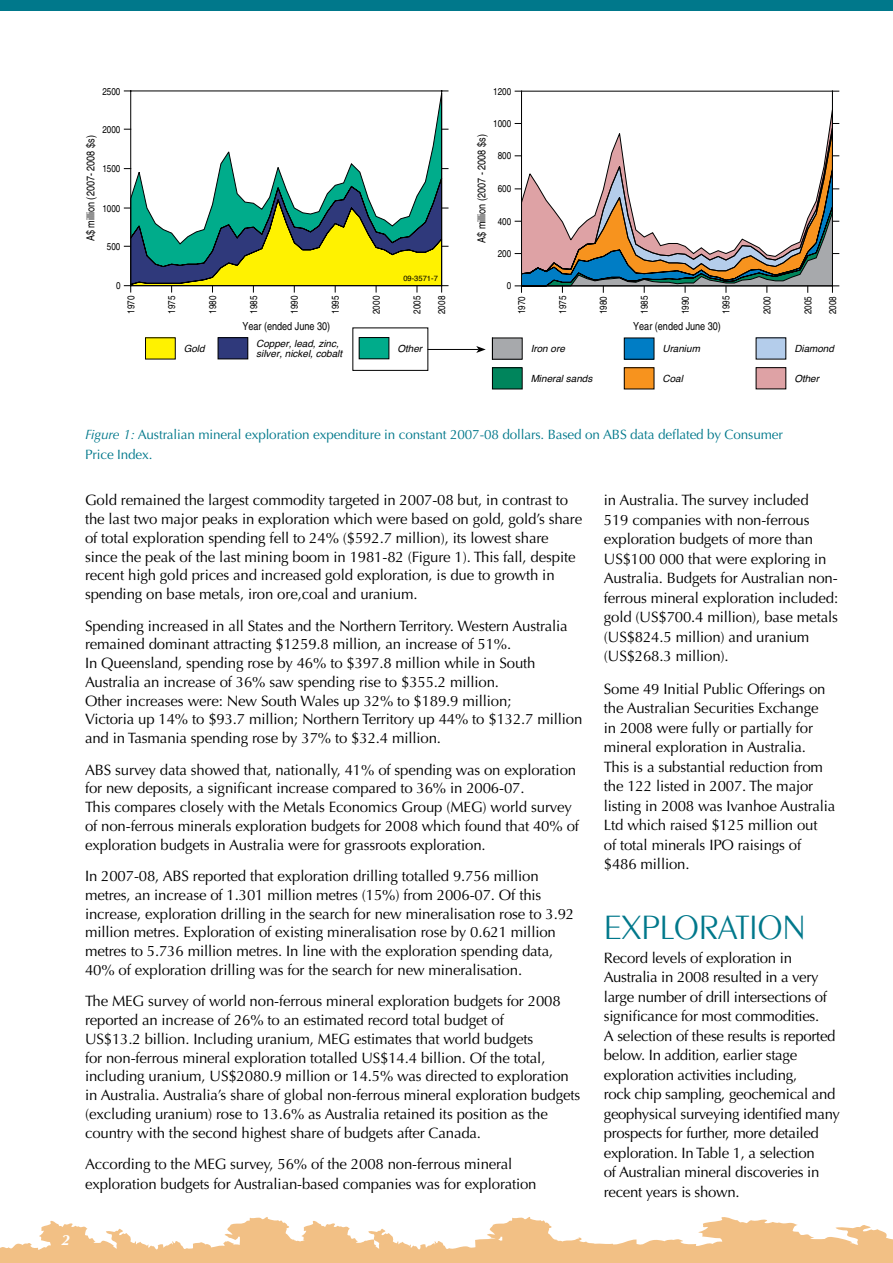
<style>
.page{position:relative;width:893px;height:1263px;background:#fff}
.page>*{position:absolute;margin:0;border:0;box-sizing:border-box;transform-origin:0 0}
.t1{font:300 36px "Peignot";letter-spacing:-.01em;color:#00788b}
.t2{font:15px/19.5px "Optima";letter-spacing:-.01em;color:#000}
.t3{font:italic 700 15px "Optima";color:#fff}
.t4{font:13.5px/19.5px "Optima";letter-spacing:-.01em;color:#00788b}
.t5{font:condensed 11.1px "Helvetica";color:#000}
.t6{font:condensed 9.9px "Helvetica";color:#000}
.t7{font:italic 9.9px/10.4px "Helvetica";color:#000}
.t8{font:7.65px "Helvetica";color:#000}
.s1{font-style:italic}
</style>
<div class="page">
<div style="left:0;top:0;width:893px;height:11px;background:#00788b"></div>
<svg style="left:0;top:1217px;width:893px;height:46px"></svg>
<div style="left:359px;top:338px;width:30px;height:21px;background:#00ac8b"></div>
<div style="left:359px;top:337px;width:30px;height:22px;border:1px solid #000"></div>
<div style="left:146px;top:338px;width:29px;height:21px;background:#fff200"></div>
<div style="left:145px;top:337px;width:31px;height:22px;border:1px solid #000"></div>
<div style="left:218px;top:338px;width:30px;height:21px;background:#2f397b"></div>
<div style="left:218px;top:337px;width:30px;height:22px;border:1px solid #000"></div>
<svg style="left:124px;top:178px;width:324px;height:114px"></svg>
<svg style="left:130px;top:90px;width:312px;height:195px"></svg>
<hr style="left:130px;top:91px;width:1px;height:195px;background:#000">
<hr style="left:441px;top:91px;width:1px;height:195px;background:#000">
<hr style="left:131px;top:285px;width:311px;height:1px;background:#000">
<hr style="left:131px;top:91px;width:311px;height:1px;background:#000">
<svg style="left:491px;top:90px;width:349px;height:300px"></svg>
<div style="left:492px;top:338px;width:30px;height:21px;background:#a7a9ac"></div>
<div style="left:492px;top:338px;width:31px;height:22px;border:1px solid #000"></div>
<div style="left:492px;top:368px;width:30px;height:21px;background:#00855c"></div>
<div style="left:492px;top:367px;width:31px;height:22px;border:1px solid #000"></div>
<div style="left:624px;top:338px;width:30px;height:21px;background:#007dc5"></div>
<div style="left:624px;top:338px;width:30px;height:22px;border:1px solid #000"></div>
<div style="left:624px;top:368px;width:30px;height:21px;background:#f7931e"></div>
<div style="left:624px;top:367px;width:30px;height:22px;border:1px solid #000"></div>
<svg style="left:492px;top:338px;width:1px;height:21px"></svg>
<svg style="left:522px;top:99px;width:310px;height:24px"></svg>
<hr style="left:521px;top:91px;width:1px;height:195px;background:#000">
<hr style="left:832px;top:91px;width:1px;height:195px;background:#000">
<svg style="left:515px;top:123px;width:324px;height:169px"></svg>
<div style="left:352px;top:327px;width:76px;height:44px;border:1px solid #000"></div>
<hr style="left:428px;top:349px;width:51px;height:1px;background:#000">
<svg style="left:476px;top:346px;width:10px;height:7px"></svg>
<p class="t6" style="left:102px;top:85px;width:20px">2500</p>
<p class="t6" style="left:102px;top:124px;width:20px">2000</p>
<p class="t5" style="left:84px;top:241px;width:107px;rotate:-90deg">A$ million (2007- 2008 $s)</p>
<p class="t6" style="left:102px;top:163px;width:20px">1500</p>
<p class="t6" style="left:102px;top:202px;width:20px">1000</p>
<p class="t6" style="left:107px;top:241px;width:15px">500</p>
<p class="t6" style="left:116px;top:280px;width:6px">0</p>
<p class="t6" style="left:125px;top:314px;width:20px;rotate:-90deg">1970</p>
<p class="t8" style="left:403px;top:273px;width:36px">09-3571-7</p>
<p class="t6" style="left:166px;top:314px;width:20px;rotate:-90deg">1975</p>
<p class="t6" style="left:207px;top:314px;width:20px;rotate:-90deg">1980</p>
<p class="t6" style="left:248px;top:314px;width:20px;rotate:-90deg">1985</p>
<p class="t6" style="left:289px;top:314px;width:20px;rotate:-90deg">1990</p>
<p class="t6" style="left:330px;top:314px;width:20px;rotate:-90deg">1995</p>
<p class="t6" style="left:370px;top:314px;width:20px;rotate:-90deg">2000</p>
<p class="t6" style="left:411px;top:314px;width:20px;rotate:-90deg">2005</p>
<p class="t6" style="left:436px;top:314px;width:20px;rotate:-90deg">2008</p>
<p class="t5" style="left:242px;top:320px;width:89px">Year (ended June 30)</p>
<p class="t7" style="left:256px;top:338px;width:87px">Copper, lead, zinc, silver, nickel, cobalt</p>
<p class="t7" style="left:184px;top:344px;width:22px">Gold</p>
<p class="t7" style="left:397px;top:343px;width:26px">Other</p>
<p class="t6" style="left:493px;top:86px;width:20px">1200</p>
<p class="t6" style="left:493px;top:118px;width:20px">1000</p>
<p class="t5" style="left:475px;top:243px;width:110px;rotate:-90deg">A$ million (2007 - 2008 $s)</p>
<p class="t6" style="left:498px;top:150px;width:15px">800</p>
<p class="t6" style="left:498px;top:183px;width:15px">600</p>
<p class="t6" style="left:498px;top:216px;width:15px">400</p>
<p class="t6" style="left:498px;top:248px;width:15px">200</p>
<p class="t6" style="left:507px;top:280px;width:6px">0</p>
<p class="t6" style="left:516px;top:314px;width:20px;rotate:-90deg">1970</p>
<p class="t6" style="left:639px;top:314px;width:20px;rotate:-90deg">1985</p>
<p class="t6" style="left:720px;top:314px;width:20px;rotate:-90deg">1995</p>
<p class="t6" style="left:802px;top:314px;width:20px;rotate:-90deg">2005</p>
<p class="t6" style="left:827px;top:314px;width:20px;rotate:-90deg">2008</p>
<p class="t5" style="left:633px;top:320px;width:89px">Year (ended June 30)</p>
<p class="t6" style="left:557px;top:314px;width:20px;rotate:-90deg">1975</p>
<p class="t6" style="left:598px;top:314px;width:20px;rotate:-90deg">1980</p>
<p class="t6" style="left:679px;top:314px;width:20px;rotate:-90deg">1990</p>
<p class="t6" style="left:761px;top:314px;width:20px;rotate:-90deg">2000</p>
<p class="t7" style="left:531px;top:344px;width:36px">Iron ore</p>
<p class="t7" style="left:531px;top:373px;width:63px">Mineral sands</p>
<p class="t7" style="left:794px;top:344px;width:41px">Diamond</p>
<p class="t7" style="left:662px;top:344px;width:39px">Uranium</p>
<p class="t7" style="left:662px;top:373px;width:22px">Coal</p>
<p class="t7" style="left:794px;top:373px;width:26px">Other</p>
<p class="t3" style="left:61px;top:1231px;width:10px">2</p>
<p class="t4" style="left:85px;top:425px;width:699px"><span class="s1">Figure 1:</span> Australian mineral exploration expenditure in constant 2007-08 dollars. Based on ABS data deflated by Consumer<br>Price Index.</p>
<p class="t2" style="left:85px;top:491px;width:499px;line-height:18.8px">Gold remained the largest commodity targeted in 2007-08 but, in contrast to the last two major peaks in exploration which were based on gold, gold’s share of total exploration spending fell to 24% ($592.7 million), its lowest share since the peak of the last mining boom in 1981-82 (Figure 1). This fall, despite recent high gold prices and increased gold exploration, is due to growth in spending on base metals, iron ore,coal and uranium.</p>
<p class="t2" style="left:85px;top:616px;width:499px;line-height:18.8px">Spending increased in all States and the Northern Territory. Western Australia remained dominant attracting $1259.8 million, an increase of 51%.<br>In Queensland, spending rose by 46% to $397.8 million while in South Australia an increase of 36% saw spending rise to $355.2 million.<br>Other increases were: New South Wales up 32% to $189.9 million;<br>Victoria up 14% to $93.7 million; Northern Territory up 44% to $132.7 million and in Tasmania spending rose by 37% to $32.4 million.</p>
<p class="t2" style="left:85px;top:760px;width:495px;line-height:18.8px">ABS survey data showed that, nationally, 41% of spending was on exploration for new deposits, a significant increase compared to 36% in 2006-07.<br>This compares closely with the Metals Economics Group (MEG) world survey of non-ferrous minerals exploration budgets for 2008 which found that 40% of exploration budgets in Australia were for grassroots exploration.</p>
<p class="t2" style="left:85px;top:867px;width:491px;line-height:18.8px">In 2007-08, ABS reported that exploration drilling totalled 9.756 million metres, an increase of 1.301 million metres (15%) from 2006-07. Of this increase, exploration drilling in the search for new mineralisation rose to 3.92 million metres. Exploration of existing mineralisation rose by 0.621 million metres to 5.736 million metres. In line with the exploration spending data, 40% of exploration drilling was for the search for new mineralisation.</p>
<p class="t2" style="left:85px;top:992px;width:497px;line-height:18.8px">The MEG survey of world non-ferrous mineral exploration budgets for 2008 reported an increase of 26% to an estimated record total budget of<br>US$13.2 billion. Including uranium, MEG estimates that world budgets<br>for non-ferrous mineral exploration totalled US$14.4 billion. Of the total, including uranium, US$2080.9 million or 14.5% was directed to exploration in Australia. Australia’s share of global non-ferrous mineral exploration budgets (excluding uranium) rose to 13.6% as Australia retained its position as the country with the second highest share of budgets after Canada.</p>
<p class="t2" style="left:85px;top:1154px;width:453px">According to the MEG survey, 56% of the 2008 non-ferrous mineral exploration budgets for Australian-based companies was for exploration</p>
<p class="t2" style="left:604px;top:491px;width:236px">in Australia. The survey included<br>519 companies with non-ferrous exploration budgets of more than US$100 000 that were exploring in Australia. Budgets for Australian non&shy;ferrous mineral exploration included: gold (US$700.4 million), base metals (US$824.5 million) and uranium (US$268.3 million).</p>
<p class="t2" style="left:604px;top:679px;width:233px">Some 49 Initial Public Offerings on the Australian Securities Exchange<br>in 2008 were fully or partially for mineral exploration in Australia.<br>This is a substantial reduction from the 122 listed in 2007. The major listing in 2008 was Ivanhoe Australia<br>Ltd which raised $125 million out<br>of total minerals IPO raisings of $486 million.</p>
<h1 class="t1" style="left:604px;top:907px;width:203px">EXPLORATION</h1>
<p class="t2" style="left:604px;top:948px;width:238px">Record levels of exploration in Australia in 2008 resulted in a very large number of drill intersections of significance for most commodities.<br>A selection of these results is reported below. In addition, earlier stage exploration activities including,<br>rock chip sampling, geochemical and geophysical surveying identified many prospects for further, more detailed exploration. In Table 1, a selection<br>of Australian mineral discoveries in recent years is shown.</p>
</div>
